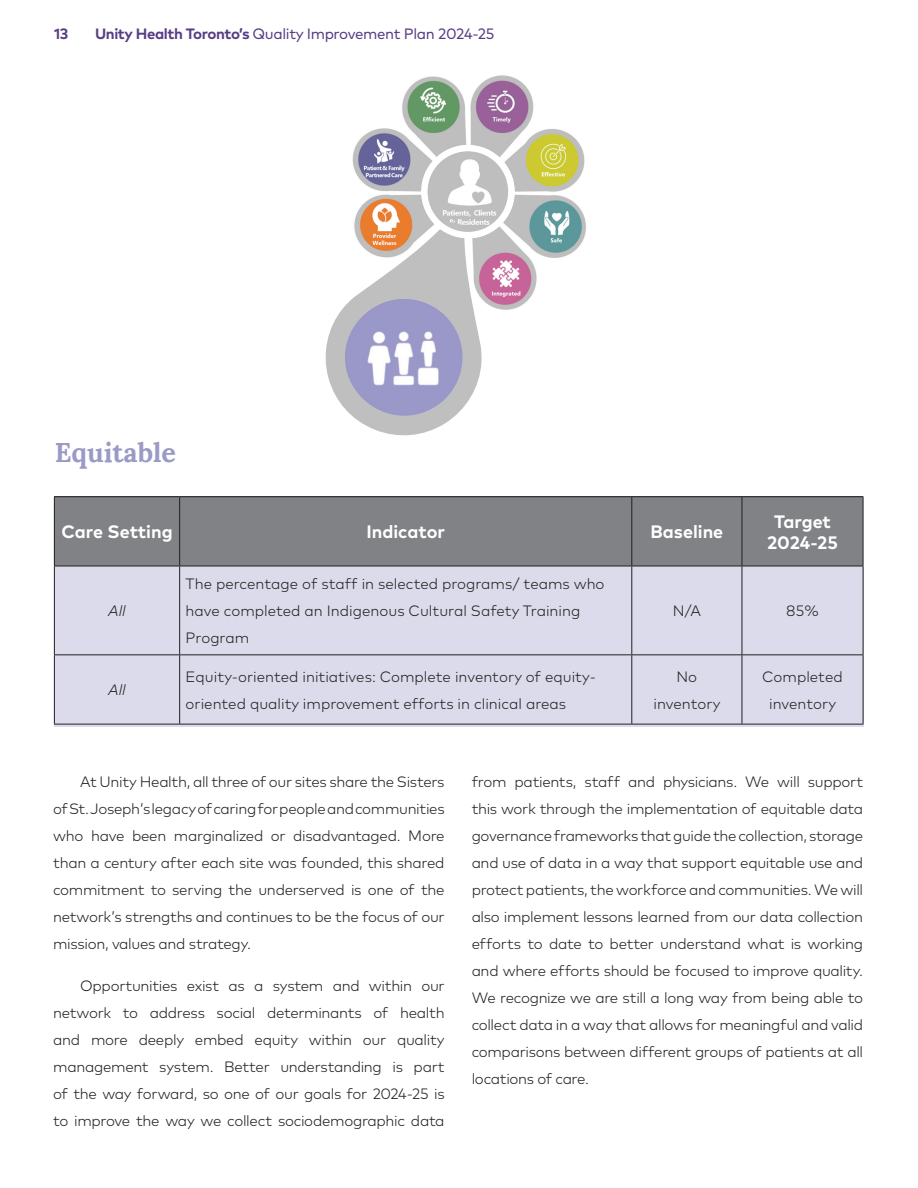
<style>
.page{position:relative;width:918px;height:1188px;background:#fff}
.page>*{position:absolute;margin:0;border:0;box-sizing:border-box;transform-origin:0 0}
.t1{font:700 27px "Lora";color:#9a9ac6}
.t2{font:700 18px/21.6px "Mark Pro";color:#fff;text-align:center}
.t3{font:300 15px/27px "Mark Pro";letter-spacing:-.005em;color:#231f20;text-align:justify}
.t4{font:15px "Mark Pro";letter-spacing:-.025em;color:#563d85}
.t5{font:italic 300 15px "Mark Pro";color:#231f20}
.t6{font:700 15px "Mark Pro";color:#563d85}
.s1{font-weight:700}
</style>
<div class="page">
<div style="left:54px;top:496px;width:808px;height:70px;background:#808285"></div>
<div style="left:54px;top:566px;width:810px;height:160px;background:#dbdbec"></div>
<hr style="left:54px;top:496px;width:126px;height:1px;background:#231f20">
<hr style="left:54px;top:497px;width:1px;height:69px;background:#231f20">
<hr style="left:180px;top:496px;width:452px;height:1px;background:#231f20">
<hr style="left:179px;top:497px;width:1px;height:69px;background:#231f20">
<hr style="left:632px;top:496px;width:110px;height:1px;background:#231f20">
<hr style="left:631px;top:497px;width:1px;height:69px;background:#231f20">
<hr style="left:742px;top:496px;width:121px;height:1px;background:#231f20">
<hr style="left:742px;top:497px;width:1px;height:69px;background:#231f20">
<hr style="left:863px;top:497px;width:1px;height:69px;background:#231f20">
<hr style="left:54px;top:566px;width:1px;height:88px;background:#231f20">
<hr style="left:179px;top:566px;width:1px;height:88px;background:#231f20">
<hr style="left:631px;top:566px;width:1px;height:88px;background:#231f20">
<hr style="left:742px;top:566px;width:1px;height:88px;background:#231f20">
<hr style="left:863px;top:566px;width:1px;height:88px;background:#231f20">
<hr style="left:54px;top:655px;width:1px;height:69px;background:#231f20">
<hr style="left:179px;top:655px;width:1px;height:69px;background:#231f20">
<hr style="left:631px;top:655px;width:1px;height:69px;background:#231f20">
<hr style="left:742px;top:655px;width:1px;height:69px;background:#231f20">
<hr style="left:863px;top:655px;width:1px;height:69px;background:#231f20">
<hr style="left:54px;top:566px;width:126px;height:1px;background:#231f20">
<hr style="left:54px;top:654px;width:126px;height:1px;background:#231f20">
<hr style="left:54px;top:724px;width:126px;height:1px;background:#231f20">
<hr style="left:180px;top:566px;width:452px;height:1px;background:#231f20">
<hr style="left:632px;top:566px;width:110px;height:1px;background:#231f20">
<hr style="left:742px;top:566px;width:121px;height:1px;background:#231f20">
<hr style="left:180px;top:654px;width:452px;height:1px;background:#231f20">
<hr style="left:632px;top:654px;width:110px;height:1px;background:#231f20">
<hr style="left:742px;top:654px;width:121px;height:1px;background:#231f20">
<hr style="left:180px;top:724px;width:452px;height:1px;background:#231f20">
<hr style="left:632px;top:724px;width:110px;height:1px;background:#231f20">
<hr style="left:742px;top:724px;width:121px;height:1px;background:#231f20">
<img style="left:352px;top:75px;width:234px;height:235px">
<svg style="left:325px;top:221px;width:157px;height:215px"></svg>
<div style="left:421px;top:145px;width:94px;height:93px;border:6px solid #fff;border-radius:50%"></div>
<img style="left:345px;top:299px;width:115px;height:116px">
<p class="t6" style="left:54px;top:22px;width:16px">13</p>
<p class="t4" style="left:95px;top:22px;width:401px"><span class="s1">Unity Health Toronto’s</span> Quality Improvement Plan 2024-25</p>
<p class="t1" style="left:55px;top:430px;width:123px">Equitable</p>
<p class="t2" style="left:61px;top:520px;width:113px">Care Setting</p>
<p class="t2" style="left:366px;top:520px;width:80px">Indicator</p>
<p class="t2" style="left:650px;top:520px;width:74px">Baseline</p>
<p class="t2" style="left:767px;top:509px;width:72px">Target<br>2024-25</p>
<p class="t5" style="left:108px;top:600px;width:19px">All</p>
<p class="t5" style="left:108px;top:679px;width:19px">All</p>
<p class="t3" style="left:186px;top:569px;width:420px;text-align:left">The percentage of staff in selected programs/ teams who have completed an Indigenous Cultural Safety Training<br>Program</p>
<p class="t3" style="left:673px;top:596px;width:30px">N/A</p>
<p class="t3" style="left:786px;top:596px;width:34px">85%</p>
<p class="t3" style="left:186px;top:662px;width:412px">Equity-oriented initiatives: Complete inventory of equity&shy;oriented quality improvement efforts in clinical areas</p>
<p class="t3" style="left:677px;top:662px;width:22px">No</p>
<p class="t3" style="left:653px;top:689px;width:69px">inventory</p>
<p class="t3" style="left:762px;top:662px;width:82px;text-align:center">Completed inventory</p>
<p class="t3" style="left:53px;top:767px;width:393px;text-indent:27px">At Unity Health, all three of our sites share the Sisters of St. Joseph’s legacy of caring for people and communities who have been marginalized or disadvantaged. More than a century after each site was founded, this shared commitment to serving the underserved is one of the network’s strengths and continues to be the focus of our mission, values and strategy.</p>
<p class="t3" style="left:53px;top:971px;width:393px;text-indent:27px">Opportunities exist as a system and within our network to address social determinants of health and more deeply embed equity within our quality management system. Better understanding is part of the way forward, so one of our goals for 2024-25 is to improve the way we collect sociodemographic data</p>
<p class="t3" style="left:472px;top:767px;width:393px">from patients, staff and physicians. We will support this work through the implementation of equitable data governance frameworks that guide the collection, storage and use of data in a way that support equitable use and protect patients, the workforce and communities. We will also implement lessons learned from our data collection efforts to date to better understand what is working and where efforts should be focused to improve quality.<br>We recognize we are still a long way from being able to collect data in a way that allows for meaningful and valid comparisons between different groups of patients at all locations of care.</p>
</div>
